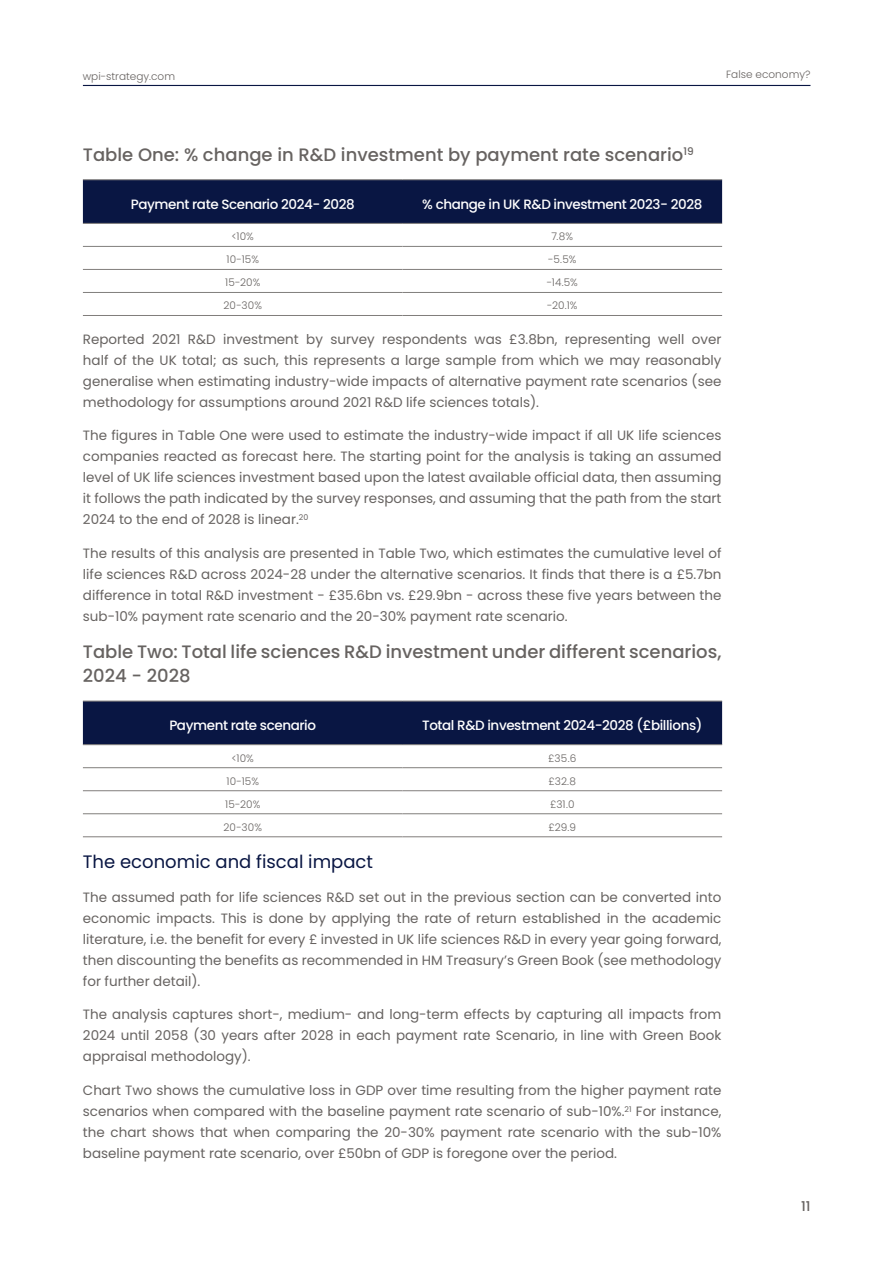
<style>
.page{position:relative;width:893px;height:1263px;background:#fff}
.page>*{position:absolute;margin:0;border:0;box-sizing:border-box;transform-origin:0 0}
._9_Body_Text_justify{font:500 18px/24px "Poppins";color:#676361}
._9_Body_Text_justify-2{font:18px "Poppins";color:#091643}
._9_Body_Text_justify-3{font:13.5px/21px "Poppins";color:#676361;text-align:justify}
._9_Body_Text_justify-4{font:500 13.5px "Poppins";letter-spacing:-.03em;color:#fff}
.t1{font:500 13.5px "Poppins";color:#676361}
.H6{font:300 10.5px "Poppins";color:#676361}
</style>
<div class="page">
<hr style="left:83px;top:85px;width:727px;height:1px;background:#091643">
<div style="left:83px;top:180px;width:639px;height:43px;background:#091643"></div>
<hr style="left:83px;top:246px;width:319px;height:1px;background:#817e7c">
<hr style="left:402px;top:246px;width:320px;height:1px;background:#817e7c">
<hr style="left:83px;top:269px;width:319px;height:1px;background:#817e7c">
<hr style="left:402px;top:269px;width:320px;height:1px;background:#817e7c">
<hr style="left:83px;top:292px;width:319px;height:1px;background:#817e7c">
<hr style="left:402px;top:292px;width:320px;height:1px;background:#817e7c">
<hr style="left:83px;top:315px;width:319px;height:1px;background:#817e7c">
<hr style="left:402px;top:315px;width:320px;height:1px;background:#817e7c">
<hr style="left:83px;top:179px;width:319px;height:1px;background:#817e7c">
<hr style="left:402px;top:179px;width:320px;height:1px;background:#817e7c">
<hr style="left:83px;top:223px;width:319px;height:1px;background:#817e7c">
<hr style="left:402px;top:223px;width:320px;height:1px;background:#817e7c">
<div style="left:83px;top:702px;width:639px;height:42px;background:#091643"></div>
<hr style="left:83px;top:767px;width:319px;height:1px;background:#817e7c">
<hr style="left:402px;top:767px;width:320px;height:1px;background:#817e7c">
<hr style="left:83px;top:790px;width:319px;height:1px;background:#817e7c">
<hr style="left:402px;top:790px;width:320px;height:1px;background:#817e7c">
<hr style="left:83px;top:813px;width:319px;height:1px;background:#817e7c">
<hr style="left:402px;top:813px;width:320px;height:1px;background:#817e7c">
<hr style="left:83px;top:836px;width:319px;height:1px;background:#817e7c">
<hr style="left:402px;top:836px;width:320px;height:1px;background:#817e7c">
<hr style="left:83px;top:701px;width:319px;height:1px;background:#817e7c">
<hr style="left:402px;top:701px;width:320px;height:1px;background:#817e7c">
<hr style="left:83px;top:744px;width:319px;height:1px;background:#817e7c">
<hr style="left:402px;top:744px;width:320px;height:1px;background:#817e7c">
<p class="H6" style="left:83px;top:70px;width:94px">wpi-strategy.com</p>
<p class="H6" style="left:726px;top:68px;width:86px">False economy?</p>
<p class="_9_Body_Text_justify" style="left:83px;top:142px;width:612px">Table One: % change in R&amp;D investment by payment rate scenario<sup>19</sup></p>
<p class="_9_Body_Text_justify-4" style="left:131px;top:196px;width:225px">Payment rate Scenario 2024- 2028</p>
<p class="_9_Body_Text_justify-4" style="left:422px;top:196px;width:282px">% change in UK R&amp;D investment 2023- 2028</p>
<p class="H6" style="left:232px;top:231px;width:24px">&lt;10%</p>
<p class="H6" style="left:551px;top:231px;width:23px">7.8%</p>
<p class="H6" style="left:226px;top:254px;width:34px">10-15%</p>
<p class="H6" style="left:548px;top:254px;width:30px">-5.5%</p>
<p class="H6" style="left:225px;top:277px;width:37px">15-20%</p>
<p class="H6" style="left:547px;top:277px;width:33px">-14.5%</p>
<p class="H6" style="left:223px;top:300px;width:40px">20-30%</p>
<p class="H6" style="left:547px;top:300px;width:32px">-20.1%</p>
<p class="_9_Body_Text_justify-3" style="left:83px;top:328px;width:640px">Reported 2021 R&amp;D investment by survey respondents was £3.8bn, representing well over half of the UK total; as such, this represents a large sample from which we may reasonably generalise when estimating industry-wide impacts of alternative payment rate scenarios (see methodology for assumptions around 2021 R&amp;D life sciences totals).</p>
<p class="_9_Body_Text_justify-3" style="left:83px;top:425px;width:640px">The figures in Table One were used to estimate the industry-wide impact if all UK life sciences companies reacted as forecast here. The starting point for the analysis is taking an assumed level of UK life sciences investment based upon the latest available official data, then assuming it follows the path indicated by the survey responses, and assuming that the path from the start 2024 to the end of 2028 is linear.<sup>20</sup></p>
<p class="_9_Body_Text_justify-3" style="left:83px;top:543px;width:640px">The results of this analysis are presented in Table Two, which estimates the cumulative level of life sciences R&amp;D across 2024-28 under the alternative scenarios. It finds that there is a £5.7bn difference in total R&amp;D investment - £35.6bn vs. £29.9bn - across these five years between the sub-10% payment rate scenario and the 20-30% payment rate scenario.</p>
<p class="_9_Body_Text_justify" style="left:83px;top:640px;width:640px">Table Two: Total life sciences R&amp;D investment under different scenarios,<br>2024 - 2028</p>
<p class="_9_Body_Text_justify-4" style="left:169px;top:717px;width:148px">Payment rate scenario</p>
<p class="_9_Body_Text_justify-4" style="left:422px;top:717px;width:282px">Total R&amp;D investment 2024-2028 (£billions)</p>
<p class="H6" style="left:232px;top:752px;width:24px">&lt;10%</p>
<p class="H6" style="left:548px;top:752px;width:30px">£35.6</p>
<p class="H6" style="left:226px;top:775px;width:34px">10-15%</p>
<p class="H6" style="left:548px;top:775px;width:29px">£32.8</p>
<p class="H6" style="left:225px;top:798px;width:37px">15-20%</p>
<p class="H6" style="left:550px;top:798px;width:26px">£31.0</p>
<p class="H6" style="left:223px;top:821px;width:40px">20-30%</p>
<p class="H6" style="left:548px;top:821px;width:29px">£29.9</p>
<p class="_9_Body_Text_justify-2" style="left:83px;top:851px;width:292px">The economic and fiscal impact</p>
<p class="_9_Body_Text_justify-3" style="left:83px;top:886px;width:640px">The assumed path for life sciences R&amp;D set out in the previous section can be converted into economic impacts. This is done by applying the rate of return established in the academic literature, i.e. the benefit for every £ invested in UK life sciences R&amp;D in every year going forward, then discounting the benefits as recommended in HM Treasury’s Green Book (see methodology for further detail).</p>
<p class="_9_Body_Text_justify-3" style="left:83px;top:1004px;width:640px">The analysis captures short-, medium- and long-term effects by capturing all impacts from 2024 until 2058 (30 years after 2028 in each payment rate Scenario, in line with Green Book appraisal methodology).</p>
<p class="_9_Body_Text_justify-3" style="left:83px;top:1080px;width:640px">Chart Two shows the cumulative loss in GDP over time resulting from the higher payment rate scenarios when compared with the baseline payment rate scenario of sub-10%.<sup>21</sup> For instance, the chart shows that when comparing the 20-30% payment rate scenario with the sub-10% baseline payment rate scenario, over £50bn of GDP is foregone over the period.</p>
<p class="t1" style="left:801px;top:1198px;width:11px">11</p>
</div>
